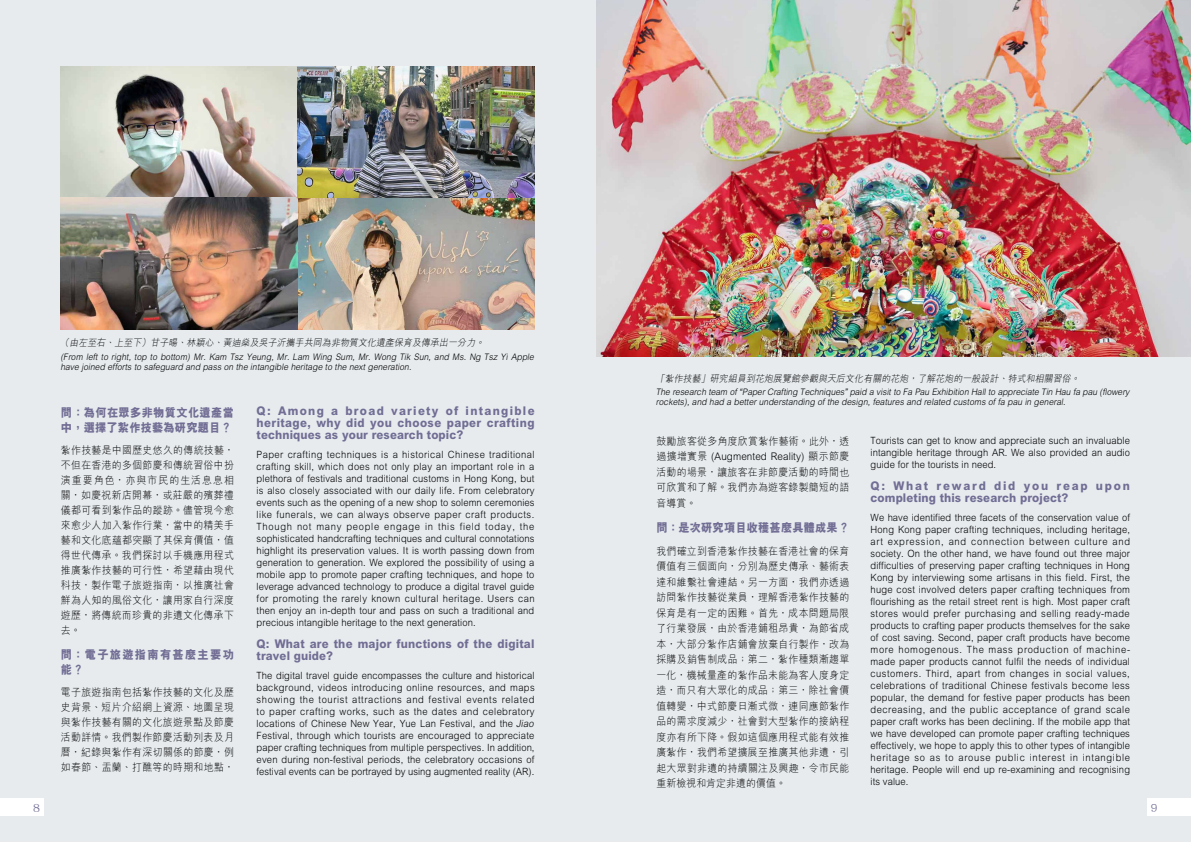
<style>
.page{position:relative;width:1191px;height:842px;background:#fff}
.page>*{position:absolute;margin:0;border:0;box-sizing:border-box;transform-origin:0 0}
.t1{font:800 12px/12px "M Hei HK";letter-spacing:.02em;color:#716d94;scale:.94 1}
.t2{font:800 12px/15px "M Hei HK";letter-spacing:.11em;color:#716d94;scale:.94 1}
.t3{font:12px "XANO mincho U32";color:#716d94}
.t4{font:300 10.5px/15.5px "M Hei HK";letter-spacing:.035em;color:#000;text-align:justify;scale:.94 1}
.t5{font:300 10px/12px "M Hei HK";letter-spacing:.015em;color:#000;text-align:justify;scale:.94 1}
.t6{font:italic 300 9.5px "M Hei HK";color:#000;scale:.94 1}
.t7{font:italic 300 9px/10px "M Hei HK";color:#000;scale:.94 1}
.s1{font-style:italic}
.s2{font-family:"Arial";font-weight:400}
</style>
<div class="page">
<div style="left:595px;top:0;width:596px;height:842px;background:#e7ebee"></div>
<div style="left:0;top:0;width:595px;height:842px;background:#e7ebee"></div>
<div style="left:0;top:799px;width:43px;height:17px;background:#fff"></div>
<div style="left:1148px;top:799px;width:43px;height:17px;background:#fff"></div>
<img style="left:596px;top:0;width:595px;height:356px">
<img style="left:61px;top:67px;width:473px;height:262px">
<p class="t6" style="left:60px;top:336px;width:455px">（由左至右、上至下）甘子暘、林穎心、黃迪燊及吳子沂攜手共同為非物質文化遺產保育及傳承出一分力。</p>
<p class="t7" style="left:60px;top:351px;width:507px">(From left to right, top to bottom) Mr. Kam Tsz Yeung, Mr. Lam Wing Sum, Mr. Wong Tik Sun, and Ms. Ng Tsz Yi Apple have joined efforts to safeguard and pass on the intangible heritage to the nextgeneration.</p>
<p class="t1" style="left:61px;top:405px;width:185px;line-height:15px">問：為何在眾多非物質文化遺產當中，選擇了紮作技藝為研究題目？</p>
<p class="t4" style="left:61px;top:442px;width:186px;line-height:15px">紮作技藝是中國歷史悠久的傳統技藝，不但在香港的多個節慶和傳統習俗中扮演重要角色，亦與市民的生活息息相關，如慶祝新店開幕，或莊嚴的殯葬禮儀都可看到紮作品的蹤跡。儘管現今愈來愈少人加入紮作行業，當中的精美手藝和文化底蘊都突顯了其保育價值，值得世代傳承。我們探討以手機應用程式推廣紮作技藝的可行性，希望藉由現代科技，製作電子旅遊指南，以推廣社會鮮為人知的風俗文化，讓用家自行深度遊歷，將傳統而珍貴的非遺文化傳承下去。</p>
<p class="t2" style="left:61px;top:647px;width:185px">問：電子旅遊指南有甚麼主要功能？</p>
<p class="t4" style="left:61px;top:684px;width:186px;line-height:15px">電子旅遊指南包括紮作技藝的文化及歷史背景、短片介紹網上資源、地圖呈現與紮作技藝有關的文化旅遊景點及節慶活動詳情。我們製作節慶活動列表及月曆，紀錄與紮作有深切關係的節慶，例如春節、盂蘭、打醮等的時期和地點，</p>
<p class="t1" style="left:257px;top:405px;width:297px;text-align:justify">Q: Among a broad variety of intangible heritage, why did you choose paper crafting techniques as your research topic?</p>
<p class="t5" style="left:257px;top:448px;width:297px">Paper crafting techniques is a historical Chinese traditional crafting skill, which does not only play an important role in a plethora of festivals and traditional customs in Hong Kong, but is also closely associated with our daily life. From celebratory events such as the opening of a new shop to solemn ceremonies like funerals, we can always observe paper craft products.<br>Though not many people engage in this field today, the sophisticated handcrafting techniques and cultural connotations highlight its preservation values. It is worth passing down from generation to generation. We explored the possibility of using a mobile app to promote paper crafting techniques, and hope to leverage advanced technology to produce a digital travel guide for promoting the rarely known cultural heritage. Users can then enjoy an in-depth tour and pass on such a traditional and precious intangible heritage to the next generation.</p>
<p class="t1" style="left:257px;top:638px;width:297px">Q: What are the major functions of the digital travel guide?</p>
<p class="t5" style="left:257px;top:669px;width:299px;text-align:left">The digital travel guide encompasses the culture and historical background, videos introducing online resources, and maps showing the tourist attractions and festival events related to paper crafting works, such as the dates and celebratory locations of Chinese New Year, Yue Lan Festival, and the <span class="s1">Jiao </span>Festival, through which tourists are encouraged to appreciate paper crafting techniques from multiple perspectives. In addition, even during non-festival periods, the celebratory occasions of festival events can be portrayed by using augmented reality (AR).</p>
<p class="t6" style="left:656px;top:372px;width:455px">「紮作技藝」研究組員到花炮展覽館參觀與天后文化有關的花炮，了解花炮的一般設計、特式和相關習俗。</p>
<p class="t7" style="left:656px;top:386px;width:507px">The research team of<span class="s2">“</span>PaperCrafting Techniques<span class="s2">”</span>paid a visitto Fa Pau Exhibition Hallto appreciate Tin Hau fa pau (flowery rockets),and had a betterunderstanding ofthe design,features and related customs offa pau in general.</p>
<p class="t4" style="left:656px;top:433px;width:207px">鼓勵旅客從多角度欣賞紮作藝術。此外，透過擴增實景 (Augmented Reality) 顯示節慶活動的場景，讓旅客在非節慶活動的時間也可欣賞和了解。我們亦為遊客錄製簡短的語音導賞。</p>
<p class="t1" style="left:656px;top:522px;width:207px">問：是次研究項目收穫甚麼具體成果？</p>
<p class="t4" style="left:656px;top:543px;width:207px">我們確立到香港紮作技藝在香港社會的保育價值有三個面向，分別為歷史傳承、藝術表達和維繫社會連結。另一方面，我們亦透過訪問紮作技藝從業員，理解香港紮作技藝的保育是有一定的困難。首先，成本問題局限了行業發展，由於香港鋪租昂貴，為節省成本，大部分紮作店鋪會放棄自行製作，改為採購及銷售制成品；第二，紮作種類漸趨單一化，機械量產的紮作品未能為客人度身定造，而只有大眾化的成品；第三，除社會價值轉變，中式節慶日漸式微，連同應節紮作品的需求度減少，社會對大型紮作的接納程度亦有所下降。假如這個應用程式能有效推廣紮作，我們希望擴展至推廣其他非遺，引起大眾對非遺的持續關注及興趣，令市民能重新檢視和肯定非遺的價值。</p>
<p class="t5" style="left:870px;top:434px;width:277px">Tourists can get to know and appreciate such an invaluable intangible heritage through AR. We also provided an audio guide for the tourists in need.</p>
<p class="t1" style="left:870px;top:480px;width:277px">Q: What reward did you reap upon completing this research project?</p>
<p class="t5" style="left:870px;top:511px;width:278px">We have identified three facets of the conservation value of Hong Kong paper crafting techniques, including heritage, art expression, and connection between culture and society. On the other hand, we have found out three major difficulties of preserving paper crafting techniques in Hong Kong by interviewing some artisans in this field. First, the huge cost involved deters paper crafting techniques from flourishing as the retail street rent is high. Most paper craft stores would prefer purchasing and selling ready-made products to crafting paper products themselves for the sake of cost saving. Second, paper craft products have become more homogenous. The mass production of machine&shy;made paper products cannot fulfil the needs of individual customers. Third, apart from changes in social values, celebrations of traditional Chinese festivals become less popular, the demand for festive paper products has been decreasing, and the public acceptance of grand scale paper craft works has been declining. If the mobile app that we have developed can promote paper crafting techniques effectively, we hope to apply this to other types of intangible heritage so as to arouse public interest in intangible heritage. People will end up re-examining and recognising its value.</p>
<p class="t3" style="left:33px;top:801px;width:8px">8</p>
<p class="t3" style="left:1150px;top:801px;width:8px">9</p>
</div>
